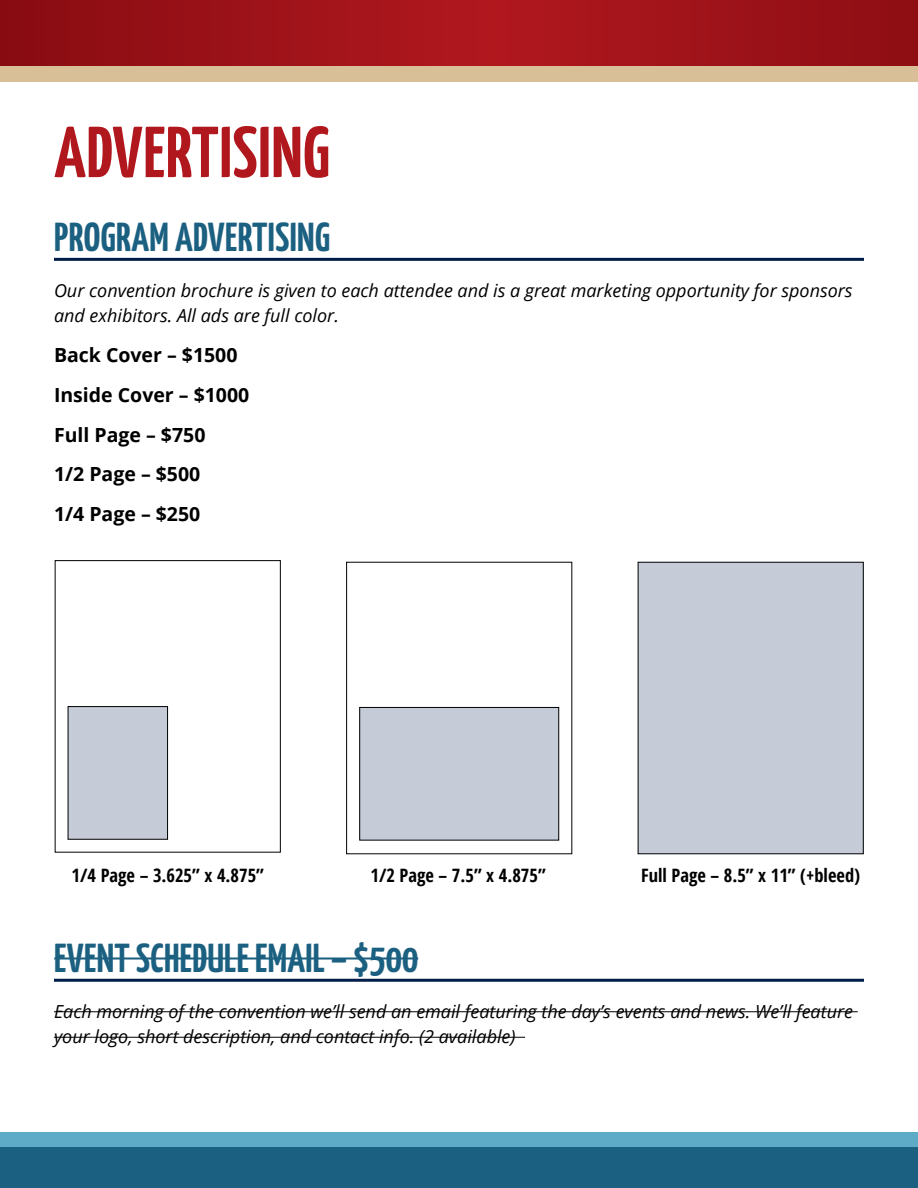
<style>
.page{position:relative;width:918px;height:1188px;background:#fff}
.page>*{position:absolute;margin:0;border:0;box-sizing:border-box;transform-origin:0 0}
.t1{font:700 72px "Yanone Kaffeesatz";letter-spacing:.01em;color:#b1181e}
.t2{font:700 40.5px "Yanone Kaffeesatz";letter-spacing:.01em;color:#1c6081}
.t3{font:700 19.5px/39.8px "Open Sans";color:#000}
.t4{font:700 18.45px "Open Sans Condensed";color:#000}
.t5{font:italic 18px/25.5px "Open Sans";color:#000}
</style>
<div class="page">
<div style="left:0;top:0;width:918px;height:82px;background:#d9bf97"></div>
<svg style="left:0;top:0;width:918px;height:66px"></svg>
<div style="left:0;top:1132px;width:918px;height:56px;background:#5dabc7"></div>
<div style="left:0;top:1147px;width:918px;height:41px;background:#1c6081"></div>
<hr style="left:54px;top:258px;width:810px;height:3px;background:#001d49">
<hr style="left:54px;top:979px;width:810px;height:3px;background:#001d49">
<hr style="left:54px;top:957px;width:364px;height:3px;background:#1c6081">
<hr style="left:54px;top:1011px;width:804px;height:1px;background:#000">
<hr style="left:54px;top:1037px;width:471px;height:1px;background:#000">
<div style="left:55px;top:560px;width:226px;height:293px;border:1px solid #000"></div>
<div style="left:68px;top:707px;width:100px;height:132px;background:#c5ccd7"></div>
<div style="left:68px;top:706px;width:100px;height:134px;border:1px solid #000"></div>
<div style="left:360px;top:707px;width:199px;height:133px;background:#c5ccd7"></div>
<div style="left:359px;top:707px;width:200px;height:134px;border:1px solid #000"></div>
<div style="left:638px;top:562px;width:225px;height:292px;background:#c5ccd7"></div>
<div style="left:638px;top:562px;width:226px;height:292px;border:1px solid #000"></div>
<h1 class="t1" style="left:54px;top:108px;width:277px">ADVERTISING</h1>
<h2 class="t2" style="left:54px;top:212px;width:277px">PROGRAM ADVERTISING</h2>
<p class="t5" style="left:54px;top:277px;width:800px">Our convention brochure is given to each attendee and is a great marketing opportunity for sponsors and exhibitors. All ads are full color.</p>
<p class="t3" style="left:54px;top:335px;width:197px">Back Cover – $1500<br>Inside Cover – $1000<br>Full Page – $750<br>1/2 Page – $500<br>1/4 Page – $250</p>
<p class="t4" style="left:72px;top:863px;width:194px">1/4 Page – 3.625” x 4.875”</p>
<p class="t4" style="left:370px;top:863px;width:177px">1/2 Page – 7.5” x 4.875”</p>
<p class="t4" style="left:641px;top:863px;width:220px">Full Page – 8.5” x 11” (+bleed)</p>
<h2 class="t2" style="left:54px;top:933px;width:366px">EVENT SCHEDULE EMAIL – $500</h2>
<p class="t5" style="left:54px;top:998px;width:801px">Each morning of the convention we’ll send an email featuring the day’s events and news. We’ll feature your logo, short description, and contact info. (2 available)</p>
</div>
